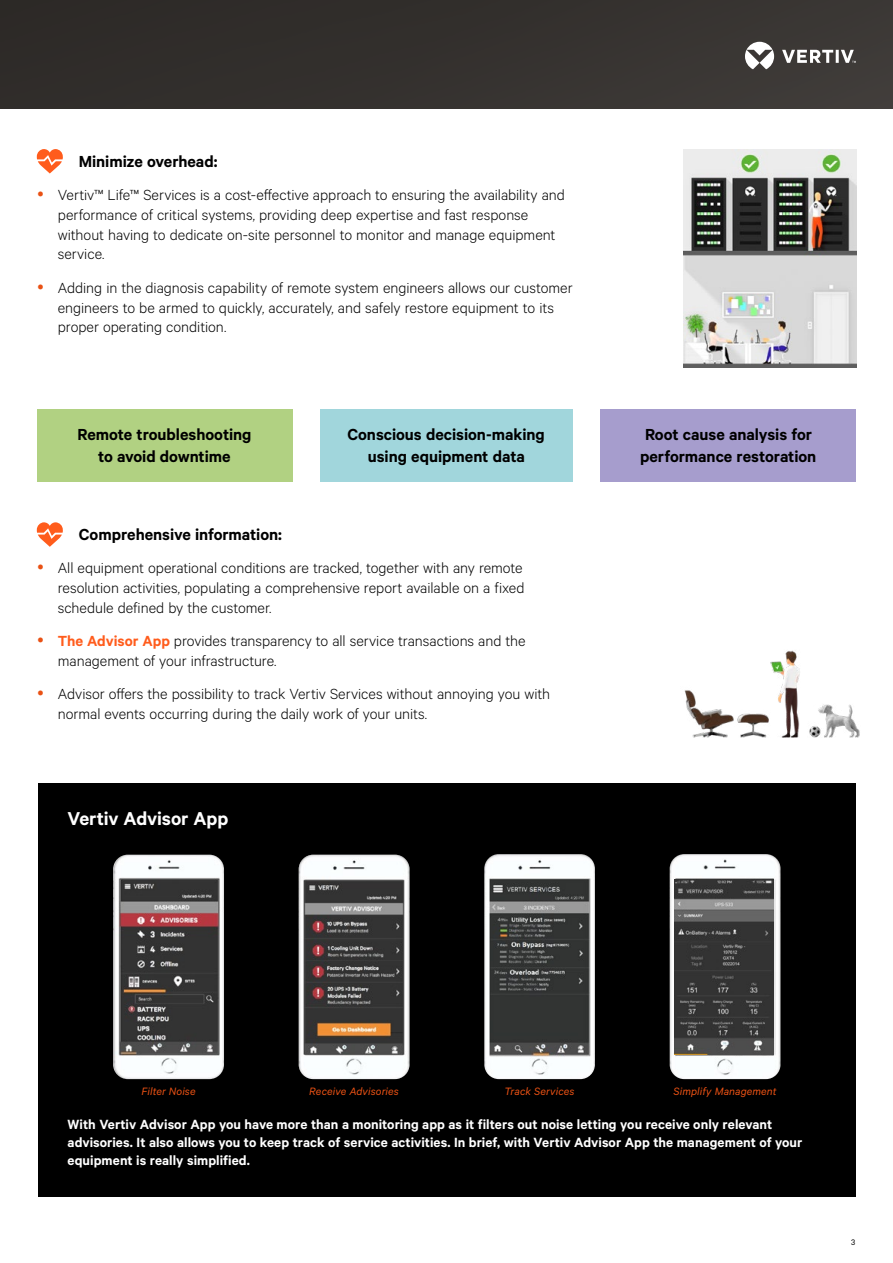
<style>
.page{position:relative;width:893px;height:1263px;background:#fff}
.page>*{position:absolute;margin:0;border:0;box-sizing:border-box;transform-origin:0 0}
.t1{font:600 21px "Calibre";letter-spacing:-.005em;color:#fff}
.t2{font:600 18px/21.6px "Calibre";letter-spacing:-.005em;color:#000;text-align:center}
.t3{font:300 16.5px/19.8px "Calibre";color:#000}
.t4{font:600 15px/18px "Calibre";letter-spacing:.005em;color:#fff}
.t5{font:italic 12px "Calibre";letter-spacing:.01em;color:#e95114}
.t6{font:9px "Calibre";color:#000}
.s1{font-weight:600;color:#ff5c1c}
</style>
<div class="page">
<img style="left:0;top:0;width:893px;height:108px">
<svg style="left:745px;top:42px;width:111px;height:27px"></svg>
<div style="left:37px;top:409px;width:255px;height:73px;background:#b1d182"></div>
<div style="left:320px;top:409px;width:253px;height:73px;background:#a1d6dc"></div>
<div style="left:601px;top:409px;width:255px;height:73px;background:#a69dcd"></div>
<svg style="left:37px;top:149px;width:26px;height:25px"></svg>
<img style="left:684px;top:149px;width:172px;height:219px">
<div style="left:39px;top:783px;width:817px;height:414px;background:#000"></div>
<svg style="left:37px;top:522px;width:26px;height:25px"></svg>
<img style="left:684px;top:650px;width:176px;height:88px">
<img style="left:113px;top:855px;width:111px;height:224px">
<img style="left:299px;top:855px;width:111px;height:224px">
<img style="left:484px;top:854px;width:111px;height:225px">
<img style="left:670px;top:854px;width:110px;height:225px">
<img style="left:675px;top:879px;width:98px;height:175px">
<p class="t2" style="left:79px;top:150px;width:140px">Minimize overhead:</p>
<p class="t3" style="left:58px;top:184px;width:509px">Vertiv™ Life™ Services is a cost-effective approach to ensuring the availability and performance of critical systems, providing deep expertise and fast response without having to dedicate on-site personnel to monitor and manage equipment service.</p>
<p class="t3" style="left:58px;top:277px;width:516px">Adding in the diagnosis capability of remote system engineers allows our customer engineers to be armed to quickly, accurately, and safely restore equipment to its proper operating condition.</p>
<p class="t2" style="left:77px;top:423px;width:176px">Remote troubleshooting to avoid downtime</p>
<p class="t2" style="left:347px;top:423px;width:199px">Conscious decision-making using equipment data</p>
<p class="t2" style="left:640px;top:423px;width:178px;text-align:left">Root cause analysis for performance restoration</p>
<p class="t2" style="left:79px;top:523px;width:205px">Comprehensive information:</p>
<p class="t3" style="left:58px;top:558px;width:468px;text-align:justify">All equipment operational conditions are tracked, together with any remote resolution activities, populating a comprehensive report available on a fixed schedule defined by the customer.</p>
<p class="t3" style="left:58px;top:630px;width:469px"><span class="s1">The Advisor App</span> provides transparency to all service transactions and the management of your infrastructure.</p>
<p class="t3" style="left:58px;top:684px;width:494px">Advisor offers the possibility to track Vertiv Services without annoying you with normal events occurring during the daily work of your units.</p>
<p class="t1" style="left:68px;top:806px;width:162px">Vertiv Advisor App</p>
<p class="t5" style="left:142px;top:1084px;width:56px">Filter Noise</p>
<p class="t5" style="left:309px;top:1084px;width:91px">Receive Advisories</p>
<p class="t5" style="left:505px;top:1084px;width:71px">Track Services</p>
<p class="t5" style="left:674px;top:1084px;width:105px">Simplify Management</p>
<p class="t4" style="left:68px;top:1115px;width:736px">With Vertiv Advisor App you have more than a monitoring app as it filters out noise letting you receive only relevant advisories. It also allows you to keep track of service activities. In brief, with Vertiv Advisor App the management of your equipment is really simplified.</p>
<p class="t6" style="left:851px;top:1236px;width:6px">3</p>
</div>
